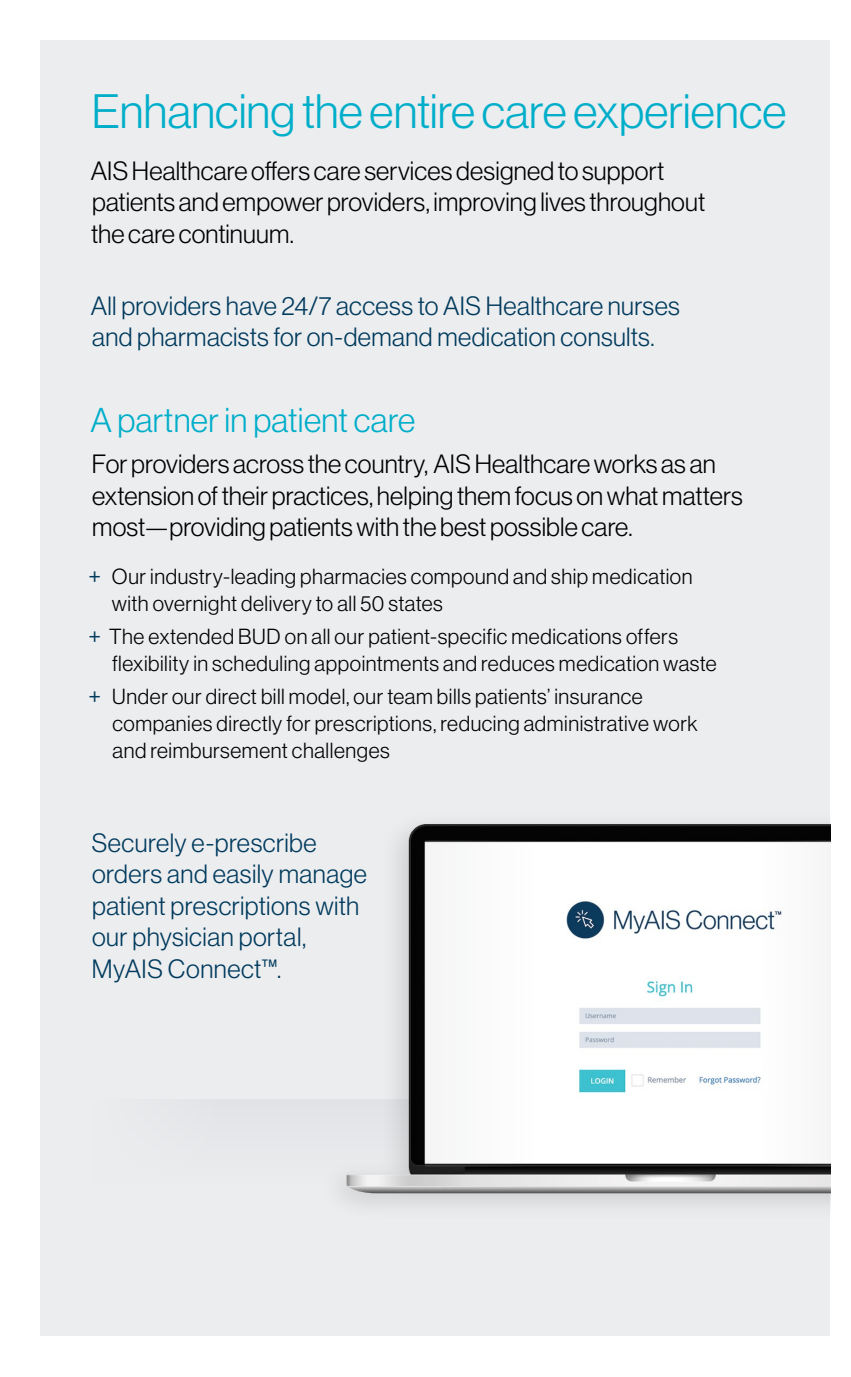
<style>
.page{position:relative;width:851px;height:1377px;background:#fff}
.page>*{position:absolute;margin:0;border:0;box-sizing:border-box;transform-origin:0 0}
.t1{font:47.25px "N Haas Grotesk DS Pro 45 Lt";color:#00aeca}
.t2{font:33.75px "N Haas Grotesk DS Pro 45 Lt";letter-spacing:.01em;color:#00aeca}
.t3{font:25.88px/31.5px "N Haas Grotesk DS Pro 45 Lt";letter-spacing:.005em;color:#000}
.t4{font:25.88px/31.5px "N Haas Grotesk DS Pro 45 Lt";letter-spacing:.015em;color:#003a5d}
.t5{font:21.38px/27px "N Haas Grotesk DS Pro 45 Lt";letter-spacing:.025em;color:#000}
.s1{font-family:"N Haas Grotesk DS Pro 55 Rg";font-size:22.5px;color:#003a5d}
</style>
<div class="page">
<div style="left:40px;top:40px;width:790px;height:1296px;background:#ecedef"></div>
<div style="left:91px;top:1099px;width:739px;height:86px;background:#e6e8ea"></div>
<div style="left:91px;top:1068px;width:135px;height:171px;background:#ecedef"></div>
<img style="left:342px;top:823px;width:488px;height:382px">
<div style="left:759px;top:841px;width:71px;height:326px;background:#fafafa"></div>
<div style="left:425px;top:841px;width:111px;height:326px;background:#f9fafa"></div>
<h1 class="t1" style="left:92px;top:85px;width:696px">Enhancing the entire care experience</h1>
<p class="t3" style="left:91px;top:155px;width:616px">AIS Healthcare offers care services designed to support patients and empower providers, improving lives throughout the care continuum.</p>
<p class="t4" style="left:91px;top:290px;width:590px">All providers have 24/7 access to AIS Healthcare nurses and pharmacists for on-demand medication consults.</p>
<h2 class="t2" style="left:90px;top:401px;width:326px">A partner in patient care</h2>
<p class="t3" style="left:92px;top:448px;width:652px">For providers across the country, AIS Healthcare works as an extension of their practices, helping them focus on what matters most—providing patients with the best possible care.</p>
<p class="t5" style="left:112px;top:563px;width:582px;text-indent:-23px"><span class="s1">+</span> Our industry-leading pharmacies compound and ship medication with overnight delivery to all 50 states</p>
<p class="t5" style="left:112px;top:623px;width:606px;text-indent:-23px"><span class="s1">+</span> The extended BUD on all our patient-specific medications offers flexibility in scheduling appointments and reduces medication waste</p>
<p class="t5" style="left:112px;top:683px;width:586px;text-indent:-24px"><span class="s1">+</span> Under our direct bill model, our team bills patients’ insurance companies directly for prescriptions, reducing administrative work and reimbursement challenges</p>
<p class="t4" style="left:92px;top:827px;width:277px">Securely e-prescribe orders and easily manage patient prescriptions with our physician portal,<br>MyAIS Connect™.</p>
</div>
